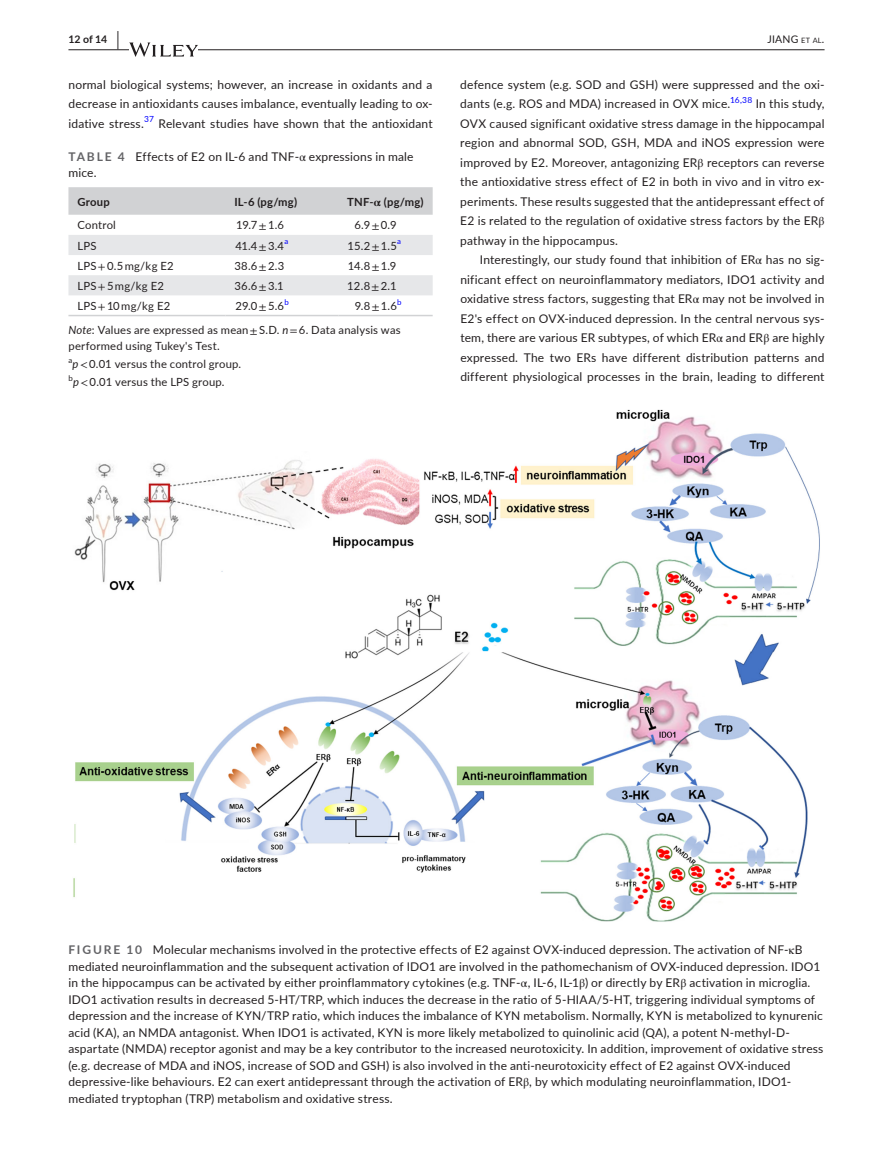
<style>
.page{position:relative;width:893px;height:1174px;background:#fff}
.page>*{position:absolute;margin:0;border:0;box-sizing:border-box;transform-origin:0 0}
.t1{font:12px/19.5px "Lato";letter-spacing:.015em;color:#231f20;text-align:justify}
.t2{font:11.25px/15.8px "Lato";letter-spacing:.015em;color:#231f20}
.t3{font:700 11.25px "Lato";letter-spacing:.015em;color:#231f20}
.t4{font:10.5px "Lato";letter-spacing:.025em;color:#231f20}
.t5{font:700 10.5px "Lato";color:#231f20}
.t6{font:8.4px "Lato";color:#00f}
.t7{font:7.8px "Lato";color:#00f}
.t8{font:7.8px "Lato";color:#231f20}
.s1{font-size:19.5px}
.s2{font-size:7.35px}
.s3{font-family:"STIX"}
.s4{font-weight:700;color:#636366}
.s5{font-style:italic}
</style>
<div class="page">
<hr style="left:68px;top:49px;width:756px;height:1px;background:#231f20">
<svg style="left:129px;top:42px;width:69px;height:15px"></svg>
<svg style="left:68px;top:187px;width:365px;height:28px;background:#d1d2d4"></svg>
<svg style="left:68px;top:235px;width:365px;height:60px"></svg>
<hr style="left:68px;top:315px;width:157px;height:1px;background:#d1d2d4">
<hr style="left:225px;top:315px;width:113px;height:1px;background:#d1d2d4">
<hr style="left:338px;top:315px;width:95px;height:1px;background:#d1d2d4">
<img style="left:73px;top:409px;width:747px;height:513px">
<p class="t5" style="left:68px;top:31px;width:52px">12 of 14 <span class="s1">|</span></p>
<p class="t4" style="left:767px;top:31px;width:59px">JIANG <span class="s2">et al</span>.</p>
<p class="t1" style="left:68px;top:74px;width:366px">normal biological systems; however, an increase in oxidants and a decrease in antioxidants causes imbalance, eventually leading to ox&shy;idative stress.</p>
<p class="t1" style="left:460px;top:74px;width:366px">defence system (e.g. SOD and GSH) were suppressed and the oxi&shy;dants (e.g. ROS and MDA) increased in OVX mice.</p>
<p class="t6" style="left:730px;top:94px;width:24px">16,38</p>
<p class="t1" style="left:460px;top:93px;width:366px;text-indent:295px">In this study, OVX caused significant oxidative stress damage in the hippocampal region and abnormal SOD, GSH, MDA and iNOS expression were improved by E2. Moreover, antagonizing ER<span class="s3">β</span> receptors can reverse the antioxidative stress effect of E2 in both in vivo and in vitro ex&shy;periments. These results suggested that the antidepressant effect of E2 is related to the regulation of oxidative stress factors by the ER<span class="s3">β </span>pathway in the hippocampus.</p>
<p class="t1" style="left:460px;top:249px;width:366px;text-indent:19px">Interestingly, our study found that inhibition of ER<span class="s3">α</span> has no sig&shy;nificant effect on neuroinflammatory mediators, IDO1 activity and oxidative stress factors, suggesting that ER<span class="s3">α</span> may not be involved in E2's effect on OVX-induced depression. In the central nervous sys&shy;tem, there are various ER subtypes, of which ER<span class="s3">α</span> and ER<span class="s3">β</span> are highly expressed. The two ERs have different distribution patterns and different physiological processes in the brain, leading to different</p>
<p class="t6" style="left:144px;top:113px;width:11px">37</p>
<p class="t1" style="left:159px;top:113px;width:276px">Relevant studies have shown that the antioxidant</p>
<p class="t1" style="left:68px;top:148px;width:347px;line-height:16.5px"><span class="s4">TABLE 4</span> Effects of E2 on IL-6 and TNF-<span class="s3">α</span> expressions in male mice.</p>
<p class="t3" style="left:77px;top:193px;width:34px">Group</p>
<p class="t3" style="left:234px;top:193px;width:64px">IL-6 (pg/mg)</p>
<p class="t3" style="left:347px;top:193px;width:78px">TNF-<span class="s3">α</span> (pg/mg)</p>
<p class="t2" style="left:77px;top:217px;width:40px">Control</p>
<p class="t2" style="left:236px;top:217px;width:49px">19.7 <span class="s3">±</span> 1.6</p>
<p class="t2" style="left:354px;top:217px;width:44px">6.9 <span class="s3">±</span> 0.9</p>
<p class="t2" style="left:77px;top:237px;width:21px">LPS</p>
<p class="t2" style="left:235px;top:237px;width:50px">41.4 <span class="s3">±</span> 3.4</p>
<p class="t7" style="left:284px;top:236px;width:5px">a</p>
<p class="t2" style="left:347px;top:237px;width:51px">15.2 <span class="s3">±</span> 1.5</p>
<p class="t7" style="left:397px;top:236px;width:5px">a</p>
<p class="t2" style="left:77px;top:257px;width:98px">LPS <span class="s3">+</span> 0.5 mg/kg E2</p>
<p class="t2" style="left:234px;top:257px;width:51px">38.6 <span class="s3">±</span> 2.3</p>
<p class="t2" style="left:348px;top:257px;width:50px">14.8 <span class="s3">±</span> 1.9</p>
<p class="t2" style="left:77px;top:277px;width:88px">LPS <span class="s3">+</span> 5 mg/kg E2</p>
<p class="t2" style="left:235px;top:277px;width:51px">36.6 <span class="s3">±</span> 3.1</p>
<p class="t2" style="left:347px;top:277px;width:51px">12.8 <span class="s3">±</span> 2.1</p>
<p class="t2" style="left:77px;top:297px;width:94px">LPS <span class="s3">+</span> 10 mg/kg E2</p>
<p class="t2" style="left:236px;top:297px;width:50px">29.0 <span class="s3">±</span> 5.6</p>
<p class="t7" style="left:284px;top:296px;width:6px">b</p>
<p class="t2" style="left:355px;top:297px;width:43px">9.8 <span class="s3">±</span> 1.6</p>
<p class="t7" style="left:397px;top:296px;width:6px">b</p>
<p class="t2" style="left:68px;top:322px;width:334px"><span class="s5">Note</span>: Values are expressed as mean <span class="s3">±</span> S.D. <span class="s5">n</span><span class="s3">=</span> 6. Data analysis was performed using Tukey's Test.</p>
<p class="t8" style="left:68px;top:354px;width:5px">a</p>
<p class="t2" style="left:73px;top:355px;width:170px"><span class="s5">p</span><span class="s3">&lt;</span> 0.01 versus the control group.</p>
<p class="t8" style="left:68px;top:372px;width:6px">b</p>
<p class="t2" style="left:73px;top:373px;width:153px"><span class="s5">p</span><span class="s3">&lt;</span> 0.01 versus the LPS group.</p>
<p class="t1" style="left:68px;top:941px;width:757px;line-height:16.5px;text-align:left"><span class="s4">FIGURE 10</span> Molecular mechanisms involved in the protective effects of E2 against OVX-induced depression. The activation of NF-<span class="s3">κ</span>B mediated neuroinflammation and the subsequent activation of IDO1 are involved in the pathomechanism of OVX-induced depression. IDO1 in the hippocampus can be activated by either proinflammatory cytokines (e.g. TNF-<span class="s3">α</span>, IL-6, IL-1<span class="s3">β</span>) or directly by ER<span class="s3">β</span> activation in microglia.<br>IDO1 activation results in decreased 5-HT/TRP, which induces the decrease in the ratio of 5-HIAA/5-HT, triggering individual symptoms of depression and the increase of KYN/TRP ratio, which induces the imbalance of KYN metabolism. Normally, KYN is metabolized to kynurenic acid (KA), an NMDA antagonist. When IDO1 is activated, KYN is more likely metabolized to quinolinic acid (QA), a potent N-methyl-D&shy;aspartate (NMDA) receptor agonist and may be a key contributor to the increased neurotoxicity. In addition, improvement of oxidative stress (e.g. decrease of MDA and iNOS, increase of SOD and GSH) is also involved in the anti-neurotoxicity effect of E2 against OVX-induced depressive-like behaviours. E2 can exert antidepressant through the activation of ER<span class="s3">β</span>, by which modulating neuroinflammation, IDO1- mediated tryptophan (TRP) metabolism and oxidative stress.</p>
</div>
